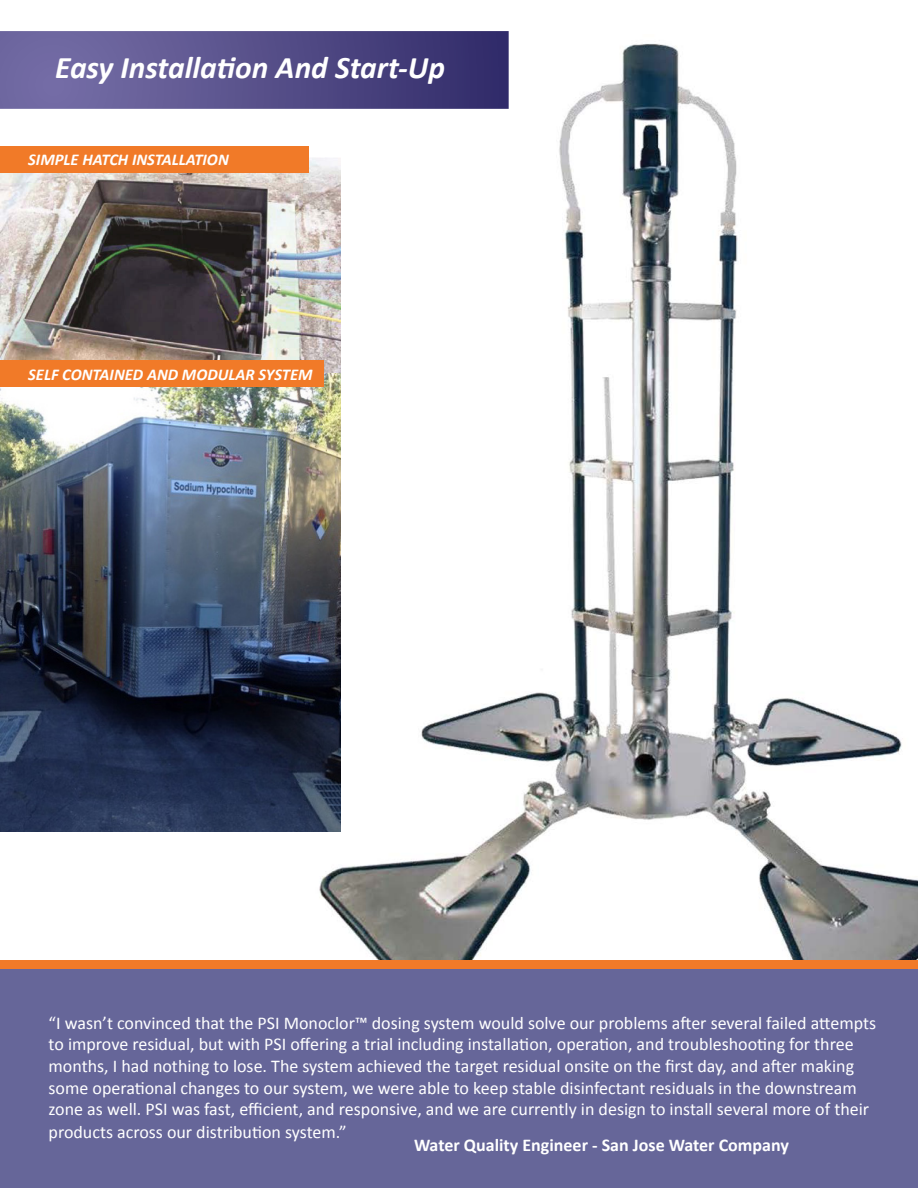
<style>
.page{position:relative;width:918px;height:1188px;background:#fff}
.page>*{position:absolute;margin:0;border:0;box-sizing:border-box;transform-origin:0 0}
.t1{font:italic 700 31.5px "Calibri";color:#fff}
.t2{font:18px/21.8px "Calibri";color:#fff}
.t3{font:700 18px "Calibri";color:#fff}
.t4{font:italic 700 16.5px "Calibri";color:#fff}
</style>
<div class="page">
<img style="left:319px;top:43px;width:599px;height:917px">
<svg style="left:0;top:31px;width:509px;height:78px;background:#564f8a"></svg>
<div style="left:0;top:969px;width:918px;height:218px;background:#669"></div>
<div style="left:0;top:960px;width:918px;height:9px;background:#f17a28"></div>
<img style="left:0;top:158px;width:340px;height:674px">
<div style="left:0;top:146px;width:309px;height:26px;background:#f17a28"></div>
<div style="left:0;top:361px;width:324px;height:26px;background:#f17a28"></div>
<h1 class="t1" style="left:55px;top:47px;width:391px">Easy Installation And Start‐Up</h1>
<p class="t4" style="left:28px;top:149px;width:202px">SIMPLE HATCH INSTALLATION</p>
<p class="t4" style="left:28px;top:364px;width:286px">SELF CONTAINED AND MODULAR SYSTEM</p>
<p class="t2" style="left:49px;top:1012px;width:829px">“I wasn’t convinced that the PSI Monoclor™ dosing system would solve our problems after several failed attempts to improve residual, but with PSI offering a trial including installation, operation, and troubleshooting for three months, I had nothing to lose. The system achieved the target residual onsite on the first day, and after making some operational changes to our system, we were able to keep stable disinfectant residuals in the downstream zone as well. PSI was fast, efficient, and responsive, and we are currently in design to install several more of their products across our distribution system.”</p>
<p class="t3" style="left:414px;top:1134px;width:376px">Water Quality Engineer - San Jose Water Company</p>
</div>
